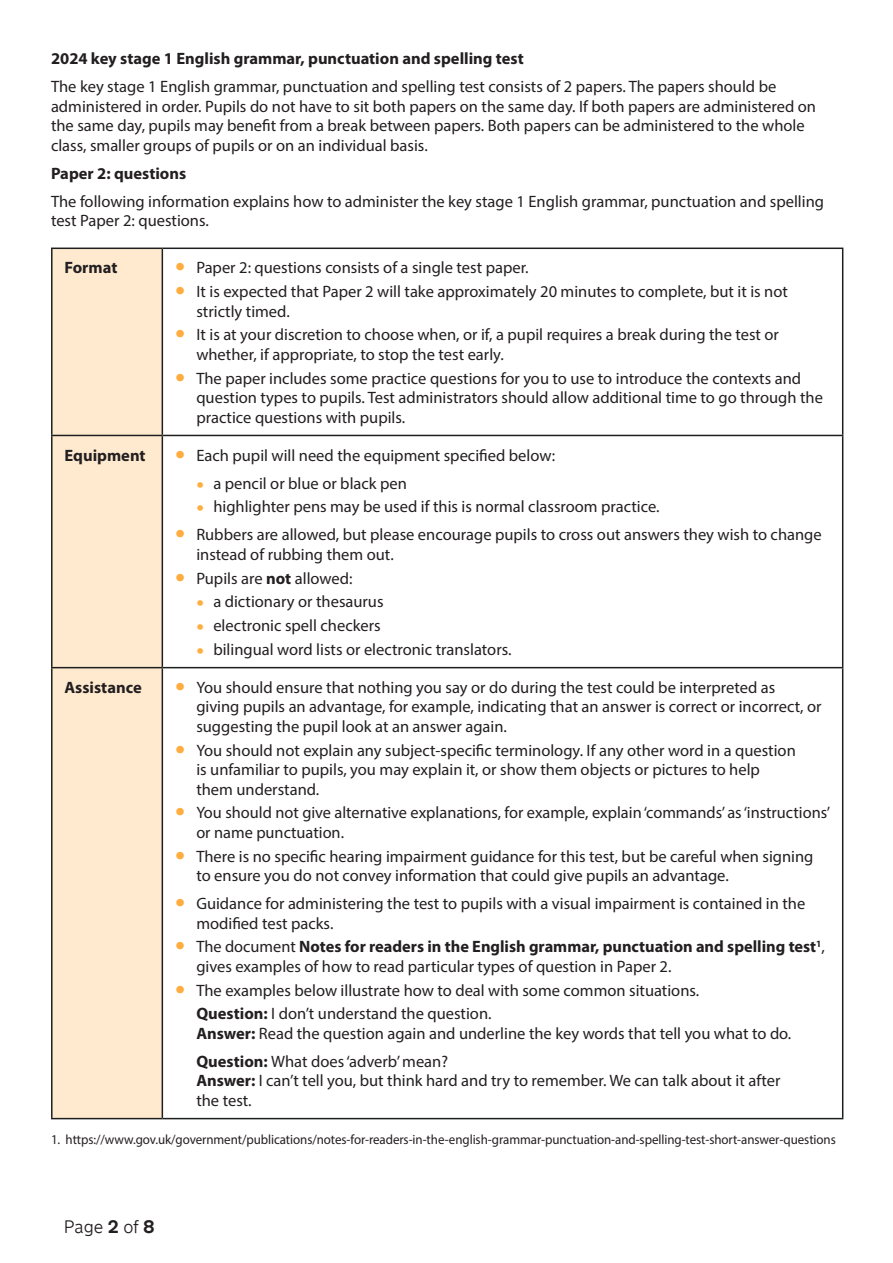
<style>
.page{position:relative;width:893px;height:1263px;background:#fff}
.page>*{position:absolute;margin:0;border:0;box-sizing:border-box;transform-origin:0 0}
.t1{font:300 18px "New Transport";color:#231f20}
.P__paragraph_text{font:16.5px/19.5px "Myriad Pro";color:#231f20}
.Table_body_LEFT{font:16.5px/19.5px "Myriad Pro";color:#231f20}
.P__paragraph_text-2{font:700 16.5px "Myriad Pro";color:#231f20}
.Table_body_LEFT-2{font:700 16.5px "Myriad Pro";color:#231f20}
.Footnote{font:13.5px "Myriad Pro";letter-spacing:-.005em;color:#231f20;scale:.96 1}
.s1{font-size:36px;color:#ffad40}
.s2{font-size:27px;color:#ffad40}
.s3{font-weight:700}
</style>
<div class="page">
<div style="left:53px;top:249px;width:109px;height:869px;background:#ffead0"></div>
<hr style="left:51px;top:248px;width:111px;height:1px;background:#1d1e1f">
<hr style="left:51px;top:249px;width:2px;height:186px;background:#1d1e1f">
<hr style="left:162px;top:248px;width:681px;height:1px;background:#1d1e1f">
<hr style="left:162px;top:249px;width:1px;height:186px;background:#1d1e1f">
<hr style="left:842px;top:249px;width:1px;height:186px;background:#1d1e1f">
<hr style="left:51px;top:435px;width:111px;height:1px;background:#1d1e1f">
<hr style="left:51px;top:436px;width:2px;height:231px;background:#1d1e1f">
<hr style="left:162px;top:435px;width:681px;height:1px;background:#1d1e1f">
<hr style="left:162px;top:436px;width:1px;height:231px;background:#1d1e1f">
<hr style="left:842px;top:436px;width:1px;height:231px;background:#1d1e1f">
<hr style="left:51px;top:667px;width:111px;height:1px;background:#1d1e1f">
<hr style="left:51px;top:668px;width:2px;height:450px;background:#1d1e1f">
<hr style="left:162px;top:667px;width:681px;height:1px;background:#1d1e1f">
<hr style="left:162px;top:668px;width:1px;height:450px;background:#1d1e1f">
<hr style="left:842px;top:668px;width:1px;height:450px;background:#1d1e1f">
<hr style="left:51px;top:1118px;width:111px;height:1px;background:#1d1e1f">
<hr style="left:162px;top:1118px;width:681px;height:1px;background:#1d1e1f">
<p class="P__paragraph_text-2" style="left:51px;top:48px;width:474px">2024 key stage 1 English grammar, punctuation and spelling test</p>
<p class="P__paragraph_text" style="left:51px;top:77px;width:767px">The key stage 1 English grammar, punctuation and spelling test consists of 2 papers. The papers should be administered in order. Pupils do not have to sit both papers on the same day. If both papers are administered on the same day, pupils may benefit from a break between papers. Both papers can be administered to the whole class, smaller groups of pupils or on an individual basis.</p>
<p class="P__paragraph_text-2" style="left:51px;top:162px;width:137px">Paper 2: questions</p>
<p class="P__paragraph_text" style="left:51px;top:191px;width:775px">The following information explains how to administer the key stage 1 English grammar, punctuation and spelling test Paper 2: questions.</p>
<p class="Table_body_LEFT-2" style="left:65px;top:257px;width:54px">Format</p>
<p class="P__paragraph_text" style="left:175px;top:258px;width:355px"><span class="s1">•</span> Paper 2: questions consists of a single test paper.</p>
<p class="P__paragraph_text" style="left:196px;top:282px;width:593px;text-indent:-21px"><span class="s1">•</span> It is expected that Paper 2 will take approximately 20 minutes to complete, but it is not strictly timed.</p>
<p class="P__paragraph_text" style="left:196px;top:325px;width:584px;text-indent:-21px"><span class="s1">•</span> It is at your discretion to choose when, or if, a pupil requires a break during the test or whether, if appropriate, to stop the test early.</p>
<p class="P__paragraph_text" style="left:196px;top:368px;width:628px;text-indent:-21px"><span class="s1">•</span> The paper includes some practice questions for you to use to introduce the contexts and question types to pupils. Test administrators should allow additional time to go through the practice questions with pupils.</p>
<p class="Table_body_LEFT-2" style="left:65px;top:444px;width:83px">Equipment</p>
<p class="P__paragraph_text" style="left:175px;top:445px;width:382px"><span class="s1">•</span> Each pupil will need the equipment specified below:</p>
<p class="P__paragraph_text" style="left:196px;top:473px;width:212px"><span class="s2">•</span> a pencil or blue or black pen</p>
<p class="P__paragraph_text" style="left:196px;top:497px;width:465px"><span class="s2">•</span> highlighter pens may be used if this is normal classroom practice.</p>
<p class="P__paragraph_text" style="left:196px;top:525px;width:627px;text-indent:-21px"><span class="s1">•</span> Rubbers are allowed, but please encourage pupils to cross out answers they wish to change instead of rubbing them out.</p>
<p class="P__paragraph_text" style="left:175px;top:568px;width:179px"><span class="s1">•</span> Pupils are <span class="s3">not</span> allowed:</p>
<p class="P__paragraph_text" style="left:196px;top:592px;width:189px"><span class="s2">•</span> a dictionary or thesaurus</p>
<p class="P__paragraph_text" style="left:196px;top:616px;width:186px"><span class="s2">•</span> electronic spell checkers</p>
<p class="P__paragraph_text" style="left:196px;top:639px;width:317px"><span class="s2">•</span> bilingual word lists or electronic translators.</p>
<p class="Table_body_LEFT-2" style="left:65px;top:676px;width:79px">Assistance</p>
<p class="P__paragraph_text" style="left:196px;top:677px;width:627px;text-indent:-21px"><span class="s1">•</span> You should ensure that nothing you say or do during the test could be interpreted as giving pupils an advantage, for example, indicating that an answer is correct or incorrect, or suggesting the pupil look at an answer again.</p>
<p class="P__paragraph_text" style="left:196px;top:740px;width:601px;text-indent:-21px"><span class="s1">•</span> You should not explain any subject-specific terminology. If any other word in a question is unfamiliar to pupils, you may explain it, or show them objects or pictures to help them understand.</p>
<p class="P__paragraph_text" style="left:196px;top:803px;width:635px;text-indent:-21px"><span class="s1">•</span> You should not give alternative explanations, for example, explain ‘commands’ as ‘instructions’ or name punctuation.</p>
<p class="P__paragraph_text" style="left:196px;top:846px;width:619px;text-indent:-21px"><span class="s1">•</span> There is no specific hearing impairment guidance for this test, but be careful when signing to ensure you do not convey information that could give pupils an advantage.</p>
<p class="P__paragraph_text" style="left:196px;top:893px;width:610px;text-indent:-21px"><span class="s1">•</span> Guidance for administering the test to pupils with a visual impairment is contained in the modified test packs.</p>
<p class="P__paragraph_text" style="left:196px;top:937px;width:630px;text-indent:-21px"><span class="s1">•</span> The document <span class="s3">Notes for readers in the English grammar, punctuation and spelling test</span><sup>1</sup>, gives examples of how to read particular types of question in Paper 2.</p>
<p class="P__paragraph_text" style="left:175px;top:980px;width:526px"><span class="s1">•</span> The examples below illustrate how to deal with some common situations.</p>
<p class="Table_body_LEFT" style="left:196px;top:1004px;width:596px"><span class="s3">Question:</span> I don’t understand the question.<br><span class="s3">Answer:</span> Read the question again and underline the key words that tell you what to do.</p>
<p class="Table_body_LEFT" style="left:196px;top:1051px;width:585px"><span class="s3">Question:</span> What does ‘adverb’ mean?<br><span class="s3">Answer:</span> I can’t tell you, but think hard and try to remember. We can talk about it after the test.</p>
<p class="Footnote" style="left:51px;top:1131px;width:819px">1. https://www.gov.uk/government/publications/notes-for-readers-in-the-english-grammar-punctuation-and-spelling-test-short-answer-questions</p>
<p class="t1" style="left:64px;top:1216px;width:92px">Page <span class="s3">2</span> of <span class="s3">8</span></p>
</div>
